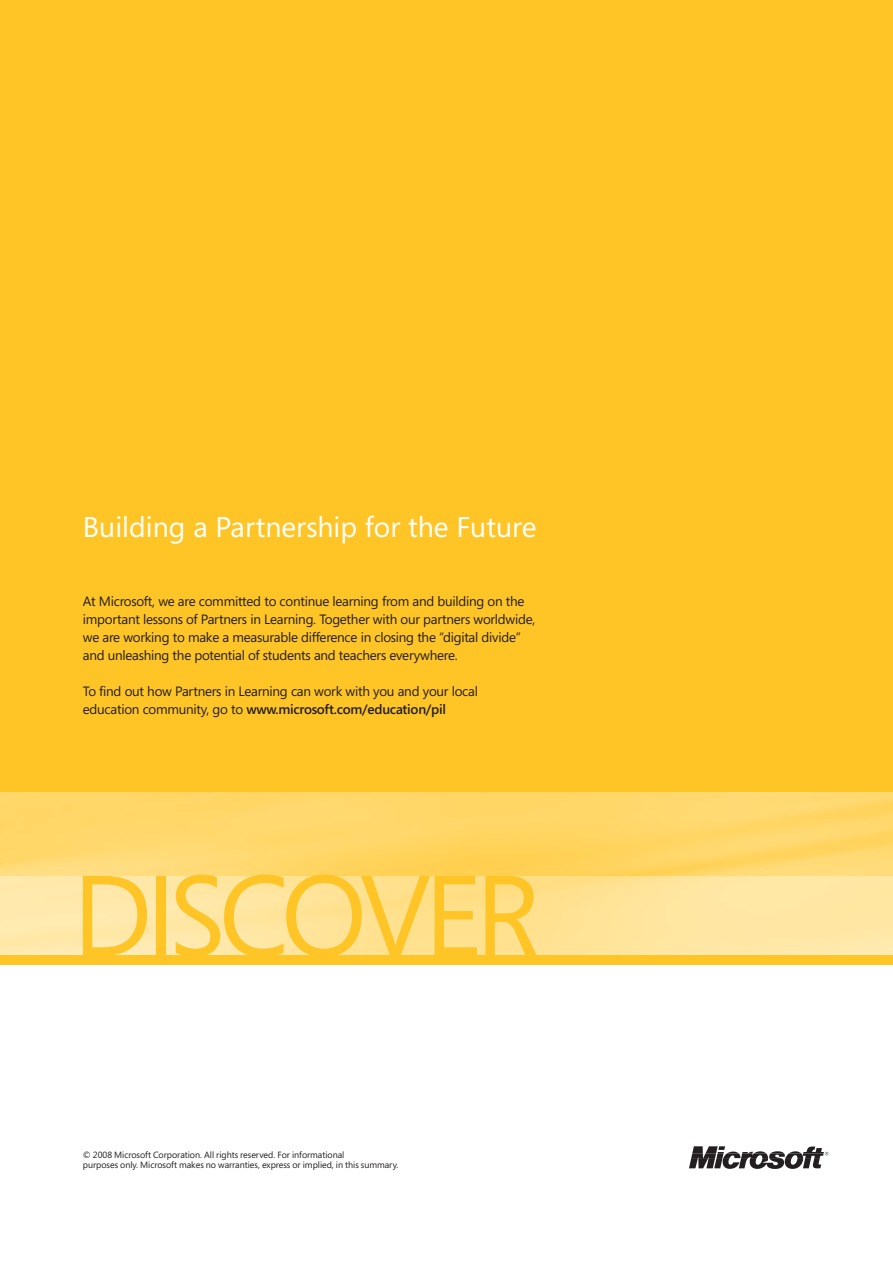
<style>
.page{position:relative;width:893px;height:1263px;background:#fff}
.page>*{position:absolute;margin:0;border:0;box-sizing:border-box;transform-origin:0 0}
.t1{font:114px "Segoe";letter-spacing:-.06em;color:#ffc425}
.t2{font:28.5px "Segoe";color:#fff}
.t3{font:13.5px/18px "Segoe";letter-spacing:-.02em;color:#231f20}
.t4{font:9px/10.5px "Segoe";letter-spacing:-.005em;color:#231f20}
.s1{font-weight:600}
</style>
<div class="page">
<div style="left:0;top:0;width:893px;height:792px;background:#ffc425"></div>
<div style="left:0;top:954px;width:893px;height:10px;background:#ffc425"></div>
<svg style="left:689px;top:1146px;width:139px;height:23px"></svg>
<img style="left:0;top:875px;width:893px;height:79px">
<svg style="left:0;top:792px;width:893px;height:83px;background:#ffd668"></svg>
<h2 class="t2" style="left:83px;top:507px;width:455px">Building a Partnership for the Future</h2>
<p class="t3" style="left:83px;top:592px;width:454px">At Microsoft, we are committed to continue learning from and building on the important lessons of Partners in Learning. Together with our partners worldwide, we are working to make a measurable difference in closing the “digital divide” and unleashing the potential of students and teachers everywhere.</p>
<p class="t3" style="left:83px;top:682px;width:397px">To find out how Partners in Learning can work with you and your local education community, go to <span class="s1">www.microsoft.com/education/pil</span></p>
<h1 class="t1" style="left:72px;top:837px;width:470px">Discover</h1>
<p class="t4" style="left:83px;top:1149px;width:317px">© 2008 Microsoft Corporation. All rights reserved. For informational<br>purposes only. Microsoft makes no warranties, express or implied, in this summary.</p>
</div>
